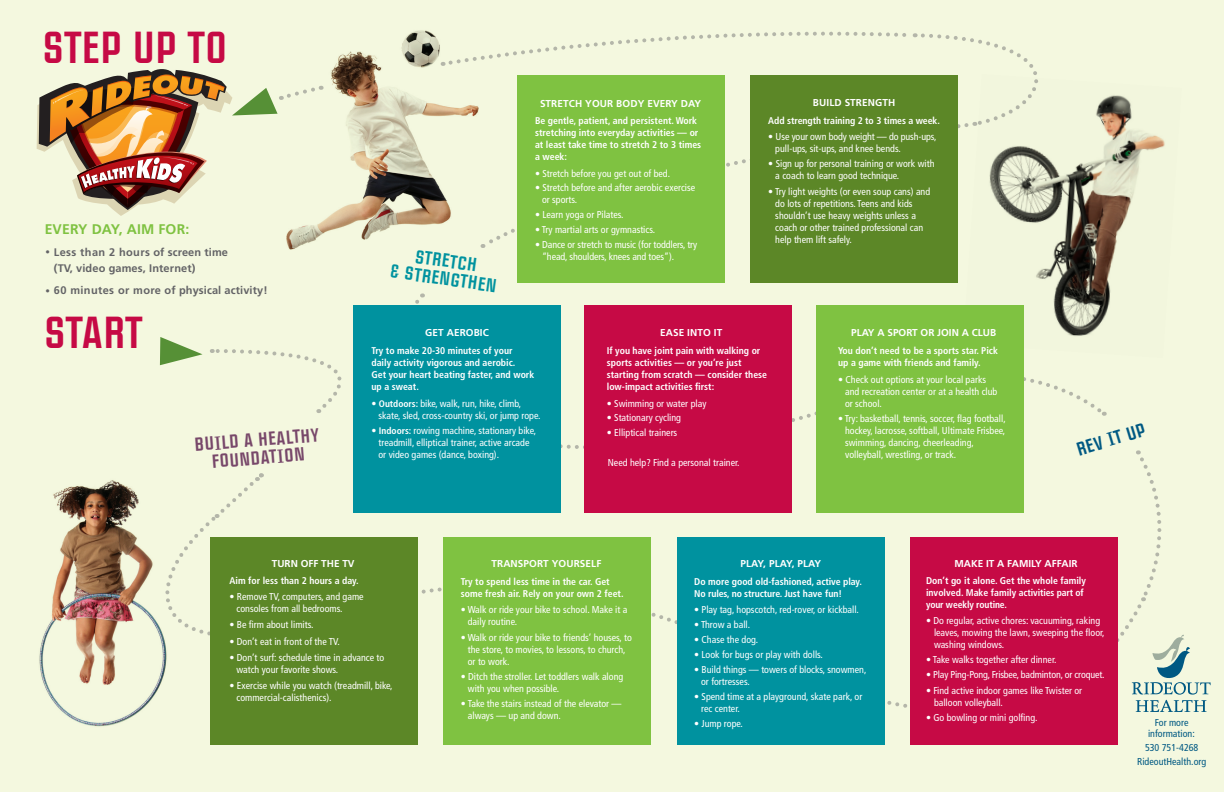
<style>
.page{position:relative;width:1224px;height:792px;background:#f4f8df}
.page>*{position:absolute;margin:0;border:0;box-sizing:border-box;transform-origin:0 0}
.t1{font:800 47px "Case Study No 1 LT";letter-spacing:.01em;color:#c60a45}
.t2{font:800 19.9px "Case Study No 1 LT";color:#78486a}
.t3{font:800 19.9px/18.2px "Case Study No 1 LT";color:#00929f;text-align:center}
.t4{font:800 19.9px "Case Study No 1 LT";color:#005983}
.t5{font:700 14px "Frutiger LT Std";letter-spacing:.01em;color:#7fc241}
.t6{font:700 11px/16.5px "Frutiger LT Std";letter-spacing:.01em;color:#636366}
.t7{font:condensed 10px/12px "Frutiger LT Std";color:#fff}
.t8{font:700 10px "Frutiger LT Std";letter-spacing:.01em;color:#fff}
.t9{font:condensed 10px/11px "Frutiger LT Std";color:#005983;text-align:center}
.t10{font:700 condensed 9.8px/12px "Frutiger LT Std";color:#fff}
.s1{font-stretch:condensed;font-size:9px}
.s2{font-weight:700;font-size:9.5px}
</style>
<div class="page">
<svg style="left:508px;top:31px;width:529px;height:97px"></svg>
<img style="left:286px;top:30px;width:222px;height:220px">
<img style="left:963px;top:74px;width:202px;height:240px">
<svg style="left:400px;top:293px;width:706px;height:157px"></svg>
<svg style="left:212px;top:349px;width:130px;height:64px"></svg>
<svg style="left:884px;top:601px;width:260px;height:112px"></svg>
<svg style="left:421px;top:547px;width:256px;height:121px"></svg>
<svg style="left:1137px;top:450px;width:25px;height:151px"></svg>
<svg style="left:179px;top:473px;width:85px;height:163px"></svg>
<div style="left:517px;top:75px;width:207px;height:207px;background:#7fc241"></div>
<div style="left:353px;top:306px;width:207px;height:207px;background:#00929f"></div>
<div style="left:210px;top:537px;width:208px;height:207px;background:#5c8727"></div>
<div style="left:444px;top:537px;width:207px;height:207px;background:#7fc241"></div>
<div style="left:677px;top:537px;width:207px;height:207px;background:#00929f"></div>
<div style="left:910px;top:537px;width:208px;height:207px;background:#c60a45"></div>
<div style="left:585px;top:306px;width:207px;height:207px;background:#c60a45"></div>
<div style="left:817px;top:306px;width:207px;height:207px;background:#7fc241"></div>
<div style="left:750px;top:75px;width:208px;height:207px;background:#5c8727"></div>
<svg style="left:160px;top:337px;width:43px;height:28px"></svg>
<img style="left:39px;top:480px;width:140px;height:247px">
<svg style="left:37px;top:69px;width:285px;height:147px"></svg>
<svg style="left:1132px;top:635px;width:79px;height:77px"></svg>
<h1 class="t1" style="left:43px;top:24px;width:186px">STEP UP TO</h1>
<h3 class="t5" style="left:45px;top:221px;width:146px">EVERY DAY, AIM FOR:</h3>
<p class="t6" style="left:54px;top:243px;width:176px;text-indent:-8px"><span class="s1">•</span> LESS THAN 2 HOURS OF SCREEN TIME (TV, VIDEO GAMES, INTERNET)</p>
<p class="t6" style="left:46px;top:282px;width:224px"><span class="s1">•</span> 60 MINUTES OR MORE OF PHYSICAL ACTIVITY!</p>
<h2 class="t3" style="left:394px;top:244px;width:106px;rotate:8deg">STRETCH<br>&amp; STRENG THEN</h2>
<p class="t8" style="left:540px;top:97px;width:163px">STRETCH YOUR BODY EVERY DAY</p>
<p class="t10" style="left:535px;top:115px;width:168px">Be gentle, patient, and persistent. Work stretching into everyday activities — or at least take time to stretch 2 to 3 times a week:</p>
<p class="t7" style="left:535px;top:167px;width:137px">• Stretch before you get out of bed.</p>
<p class="t7" style="left:542px;top:182px;width:155px;text-indent:-7px">• Stretch before and after aerobic exercise or sports.</p>
<p class="t7" style="left:535px;top:209px;width:90px">• Learn yoga or Pilates.</p>
<p class="t7" style="left:535px;top:224px;width:122px">• Try martial arts or gymnastics.</p>
<p class="t7" style="left:542px;top:239px;width:157px;text-indent:-7px">• Dance or stretch to music (for toddlers, try “head, shoulders, knees and toes”).</p>
<p class="t8" style="left:813px;top:97px;width:84px">BUILD STRENGTH</p>
<p class="t10" style="left:768px;top:114px;width:173px">Add strength training 2 to 3 times a week.</p>
<p class="t7" style="left:775px;top:131px;width:163px;text-indent:-7px">• Use your own body weight — do push-ups, pull-ups, sit-ups, and knee bends.</p>
<p class="t7" style="left:775px;top:158px;width:161px;text-indent:-7px">• Sign up for personal training or work with a coach to learn good technique.</p>
<p class="t7" style="left:775px;top:185px;width:156px;text-indent:-7px">• Try light weights (or even soup cans) and do lots of repetitions. Teens and kids shouldn’t use heavy weights unless a coach or other trained professional can help them lift safely.</p>
<h1 class="t1" style="left:44px;top:310px;width:100px">START</h1>
<p class="t8" style="left:660px;top:327px;width:64px">EASE INTO IT</p>
<p class="t10" style="left:607px;top:345px;width:162px">If you have joint pain with walking or sports activities — or you’re just starting from scratch — consider these low-impact activities first:</p>
<p class="t7" style="left:607px;top:397px;width:101px">• Swimming or water play</p>
<p class="t7" style="left:607px;top:412px;width:76px">• Stationary cycling</p>
<p class="t7" style="left:607px;top:427px;width:72px">• Elliptical trainers</p>
<p class="t7" style="left:608px;top:457px;width:133px">Need help? Find a personal trainer.</p>
<p class="t8" style="left:851px;top:327px;width:146px">PLAY A SPORT OR JOIN A CLUB</p>
<p class="t10" style="left:838px;top:345px;width:161px">You don’t need to be a sports star. Pick up a game with friends and family.</p>
<p class="t7" style="left:845px;top:373px;width:154px;text-indent:-7px">• Check out options at your local parks and recreation center or at a health club or school.</p>
<p class="t7" style="left:845px;top:413px;width:162px;text-indent:-7px">• Try: basketball, tennis, soccer, flag football, hockey, lacrosse, softball, Ultimate Frisbee, swimming, dancing, cheerleading, volleyball, wrestling, or track.</p>
<p class="t8" style="left:425px;top:327px;width:65px">GET AEROBIC</p>
<p class="t10" style="left:371px;top:345px;width:164px">Try to make 20-30 minutes of your daily activity vigorous and aerobic.<br>Get your heart beating faster, and work up a sweat.</p>
<p class="t7" style="left:378px;top:397px;width:164px;text-indent:-7px">• <span class="s2">Outdoors:</span> bike, walk, run, hike, climb, skate, sled, cross-country ski, or jump rope.</p>
<p class="t7" style="left:378px;top:425px;width:159px;text-indent:-7px">• <span class="s2">Indoors:</span> rowing machine, stationary bike, treadmill, elliptical trainer, active arcade or video games (dance, boxing).</p>
<h2 class="t2" style="left:194px;top:435px;width:126px;rotate:-5deg">BUILD A HEALTHY</h2>
<h2 class="t4" style="left:1074px;top:440px;width:72px;rotate:-17deg">REV IT UP</h2>
<h2 class="t2" style="left:211px;top:452px;width:92px;rotate:-5deg">FOUNDATION</h2>
<p class="t8" style="left:272px;top:558px;width:78px">TURN OFF THE TV</p>
<p class="t10" style="left:229px;top:574px;width:131px">Aim for less than 2 hours a day.</p>
<p class="t7" style="left:236px;top:590px;width:129px;text-indent:-7px">• Remove TV, computers, and game consoles from all bedrooms.</p>
<p class="t7" style="left:229px;top:619px;width:86px">• Be firm about limits.</p>
<p class="t7" style="left:229px;top:635px;width:112px">• Don’t eat in front of the TV.</p>
<p class="t7" style="left:236px;top:651px;width:149px;text-indent:-7px">• Don’t surf: schedule time in advance to watch your favorite shows.</p>
<p class="t7" style="left:236px;top:680px;width:158px;text-indent:-7px">• Exercise while you watch (treadmill, bike, commercial-calisthenics).</p>
<p class="t8" style="left:491px;top:558px;width:111px">TRANSPORT YOURSELF</p>
<p class="t10" style="left:461px;top:576px;width:164px">Try to spend less time in the car. Get some fresh air. Rely on your own 2 feet.</p>
<p class="t7" style="left:468px;top:604px;width:161px;text-indent:-7px">• Walk or ride your bike to school. Make it a daily routine.</p>
<p class="t7" style="left:468px;top:631px;width:166px;text-indent:-7px">• Walk or ride your bike to friends’ houses, to the store, to movies, to lessons, to church, or to work.</p>
<p class="t7" style="left:468px;top:670px;width:157px;text-indent:-7px">• Ditch the stroller. Let toddlers walk along with you when possible.</p>
<p class="t7" style="left:468px;top:698px;width:155px;text-indent:-7px">• Take the stairs instead of the elevator — always — up and down.</p>
<p class="t8" style="left:741px;top:558px;width:82px">PLAY, PLAY, PLAY</p>
<p class="t10" style="left:694px;top:576px;width:169px">Do more good old-fashioned, active play.<br>No rules, no structure. Just have fun!</p>
<p class="t7" style="left:694px;top:604px;width:166px">• Play tag, hopscotch, red-rover, or kickball.</p>
<p class="t7" style="left:694px;top:619px;width:58px">• Throw a ball.</p>
<p class="t7" style="left:694px;top:634px;width:66px">• Chase the dog.</p>
<p class="t7" style="left:694px;top:649px;width:130px">• Look for bugs or play with dolls.</p>
<p class="t7" style="left:701px;top:663px;width:167px;text-indent:-7px">• Build things — towers of blocks, snowmen, or fortresses.</p>
<p class="t7" style="left:701px;top:690px;width:163px;text-indent:-7px">• Spend time at a playground, skate park, or rec center.</p>
<p class="t7" style="left:694px;top:717px;width:50px">• Jump rope.</p>
<p class="t8" style="left:954px;top:558px;width:125px">MAKE IT A FAMILY AFFAIR</p>
<p class="t10" style="left:926px;top:574px;width:162px">Don’t go it alone. Get the whole family involved. Make family activities part of your weekly routine.</p>
<p class="t7" style="left:934px;top:614px;width:172px;text-indent:-8px">• Do regular, active chores: vacuuming, raking leaves, mowing the lawn, sweeping the floor, washing windows.</p>
<p class="t7" style="left:926px;top:654px;width:132px">• Take walks together after dinner.</p>
<p class="t7" style="left:926px;top:669px;width:180px">• Play Ping-Pong, Frisbee, badminton, or croquet.</p>
<p class="t7" style="left:934px;top:684px;width:150px;text-indent:-8px">• Find active indoor games like Twister or balloon volleyball.</p>
<p class="t7" style="left:926px;top:711px;width:113px">• Go bowling or mini golfing.</p>
<p class="t9" style="left:1148px;top:717px;width:48px">For more information:</p>
<p class="t9" style="left:1137px;top:740px;width:71px;line-height:13.9px">530 751-4268<br>RideoutHealth.org</p>
</div>
